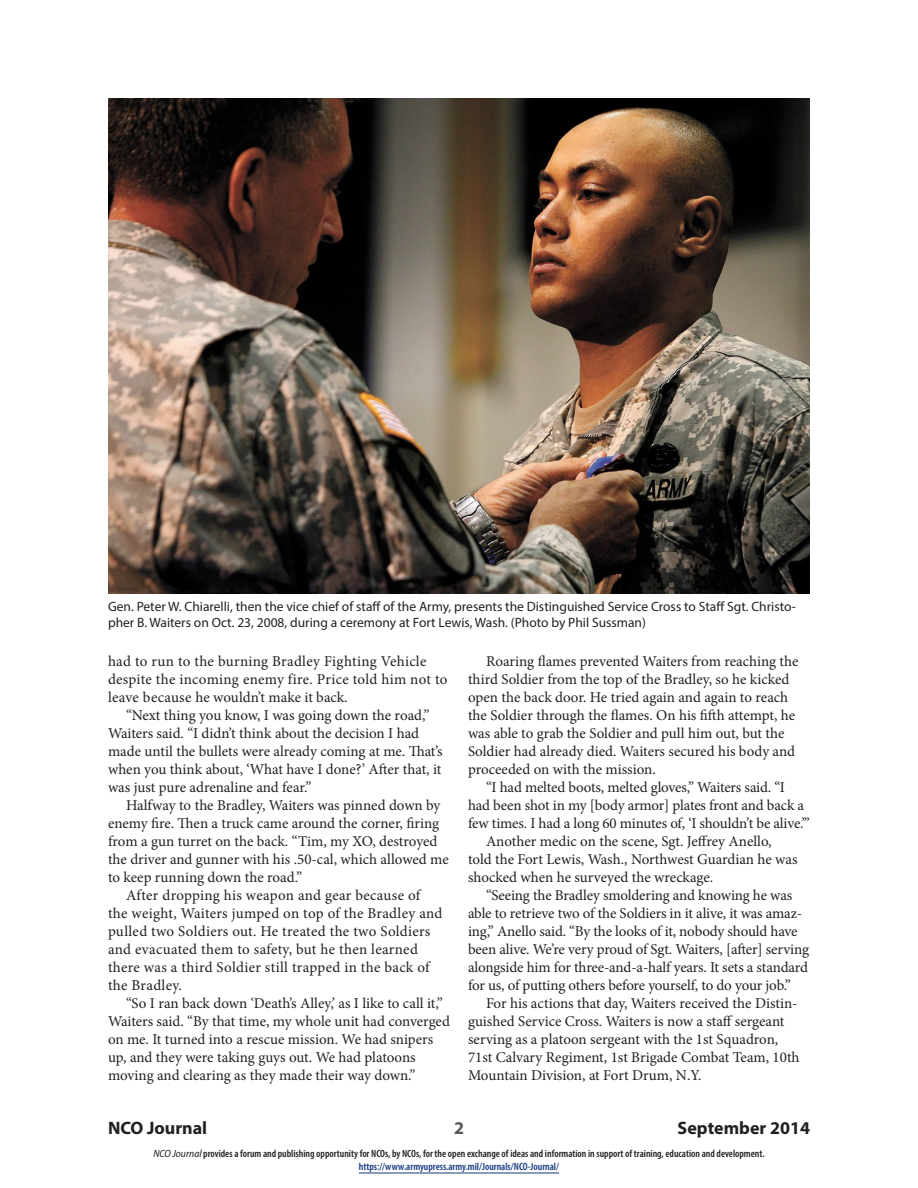
<style>
.page{position:relative;width:918px;height:1188px;background:#fff}
.page>*{position:absolute;margin:0;border:0;box-sizing:border-box;transform-origin:0 0}
.t1{font:700 18px "Myriad Pro";color:#231f20}
.t2{font:700 18px "Myriad Pro";color:#58595b}
.t3{font:15px/18px "Minion Pro";color:#231f20}
.t4{font:15px "Minion Pro";letter-spacing:.02em;color:#231f20}
.t5{font:13.5px/16.5px "Myriad Pro";color:#231f20}
.t6{font:600 condensed 10.5px/13.5px "Myriad Pro";color:#231f20;text-align:center}
.s1{font-weight:400;font-style:italic;font-stretch:semi-condensed}
.s2{color:#15397f}
</style>
<div class="page">
<img style="left:108px;top:98px;width:702px;height:496px">
<hr style="left:359px;top:1173px;width:200px;height:1px;background:#15397f">
<p class="t5" style="left:108px;top:598px;width:689px">Gen. Peter W. Chiarelli, then the vice chief of staff of the Army, presents the Distinguished Service Cross to Staff Sgt. Christo&shy;pher B. Waiters on Oct. 23, 2008, during a ceremony at Fort Lewis, Wash. (Photo by Phil Sussman)</p>
<p class="t3" style="left:108px;top:652px;width:341px">had to run to the burning Bradley Fighting Vehicle despite the incoming enemy fire. Price told him not to leave because he wouldn’t make it back.</p>
<p class="t3" style="left:108px;top:706px;width:336px;text-indent:18px">“Next thing you know, I was going down the road,” Waiters said. “I didn’t think about the decision I had made until the bullets were already coming at me. That’s when you think about, ‘What have I done?’ After that, it was just pure adrenaline and fear.”</p>
<p class="t3" style="left:126px;top:796px;width:316px">Halfway to the Bradley, Waiters was pinned down by</p>
<p class="t3" style="left:108px;top:814px;width:333px">enemy fire. Then a truck came around the corner, firing</p>
<p class="t3" style="left:108px;top:832px;width:331px">from a gun turret on the back. “Tim, my XO, destroyed</p>
<p class="t3" style="left:108px;top:850px;width:342px">the driver and gunner with his .50-cal, which allowed me</p>
<p class="t3" style="left:108px;top:868px;width:196px">to keep running down the road.”</p>
<p class="t3" style="left:126px;top:886px;width:296px">After dropping his weapon and gear because of</p>
<p class="t3" style="left:108px;top:904px;width:336px">the weight, Waiters jumped on top of the Bradley and</p>
<p class="t4" style="left:108px;top:921px;width:324px">pulled two Soldiers out. He treated the two Soldiers</p>
<p class="t4" style="left:108px;top:939px;width:311px">and evacuated them to safety, but he then learned</p>
<p class="t4" style="left:108px;top:957px;width:323px">there was a third Soldier still trapped in the back of</p>
<p class="t4" style="left:108px;top:975px;width:76px">the Bradley.</p>
<p class="t3" style="left:126px;top:994px;width:318px">“So I ran back down ‘Death’s Alley,’ as I like to call it,”</p>
<p class="t3" style="left:108px;top:1012px;width:343px">Waiters said. “By that time, my whole unit had converged</p>
<p class="t3" style="left:108px;top:1030px;width:327px">on me. It turned into a rescue mission. We had snipers</p>
<p class="t3" style="left:108px;top:1048px;width:309px">up, and they were taking guys out. We had platoons</p>
<p class="t3" style="left:108px;top:1066px;width:309px">moving and clearing as they made their way down.”</p>
<p class="t3" style="left:468px;top:652px;width:332px;text-indent:18px">Roaring flames prevented Waiters from reaching the third Soldier from the top of the Bradley, so he kicked open the back door. He tried again and again to reach the Soldier through the flames. On his fifth attempt, he was able to grab the Soldier and pull him out, but the Soldier had already died. Waiters secured his body and proceeded on with the mission.</p>
<p class="t3" style="left:486px;top:778px;width:301px">“I had melted boots, melted gloves,” Waiters said. “I</p>
<p class="t3" style="left:468px;top:796px;width:338px">had been shot in my [body armor] plates front and back a</p>
<p class="t3" style="left:468px;top:814px;width:343px">few times. I had a long 60 minutes of, ‘I shouldn’t be alive.’”</p>
<p class="t3" style="left:486px;top:832px;width:287px">Another medic on the scene, Sgt. Jeffrey Anello,</p>
<p class="t3" style="left:468px;top:850px;width:331px">told the Fort Lewis, Wash., Northwest Guardian he was</p>
<p class="t3" style="left:468px;top:868px;width:247px">shocked when he surveyed the wreckage.</p>
<p class="t3" style="left:486px;top:886px;width:308px">“Seeing the Bradley smoldering and knowing he was</p>
<p class="t3" style="left:468px;top:904px;width:336px">able to retrieve two of the Soldiers in it alive, it was amaz-</p>
<p class="t3" style="left:468px;top:922px;width:331px">ing,” Anello said. “By the looks of it, nobody should have</p>
<p class="t3" style="left:468px;top:940px;width:343px">been alive. We’re very proud of Sgt. Waiters, [after] serving</p>
<p class="t3" style="left:468px;top:958px;width:341px">alongside him for three-and-a-half years. It sets a standard</p>
<p class="t3" style="left:468px;top:976px;width:324px">for us, of putting others before yourself, to do your job.”</p>
<p class="t3" style="left:486px;top:994px;width:313px">For his actions that day, Waiters received the Distin-</p>
<p class="t3" style="left:468px;top:1012px;width:318px">guished Service Cross. Waiters is now a staff sergeant</p>
<p class="t3" style="left:468px;top:1030px;width:312px">serving as a platoon sergeant with the 1st Squadron,</p>
<p class="t3" style="left:468px;top:1048px;width:333px">71st Calvary Regiment, 1st Brigade Combat Team, 10th</p>
<p class="t3" style="left:468px;top:1066px;width:235px">Mountain Division, at Fort Drum, N.Y.</p>
<p class="t1" style="left:108px;top:1116px;width:101px">NCO Journal</p>
<p class="t2" style="left:454px;top:1116px;width:11px">2</p>
<p class="t1" style="left:678px;top:1116px;width:134px">September 2014</p>
<p class="t6" style="left:153px;top:1146px;width:613px"><span class="s1">NCO Journal</span> provides a forum and publishing opportunity for NCOs, by NCOs, for the open exchange of ideas and information in support of training, education and development. <span class="s2">https://www.armyupress.army.mil/Journals/NCO-Journal/</span></p>
</div>
